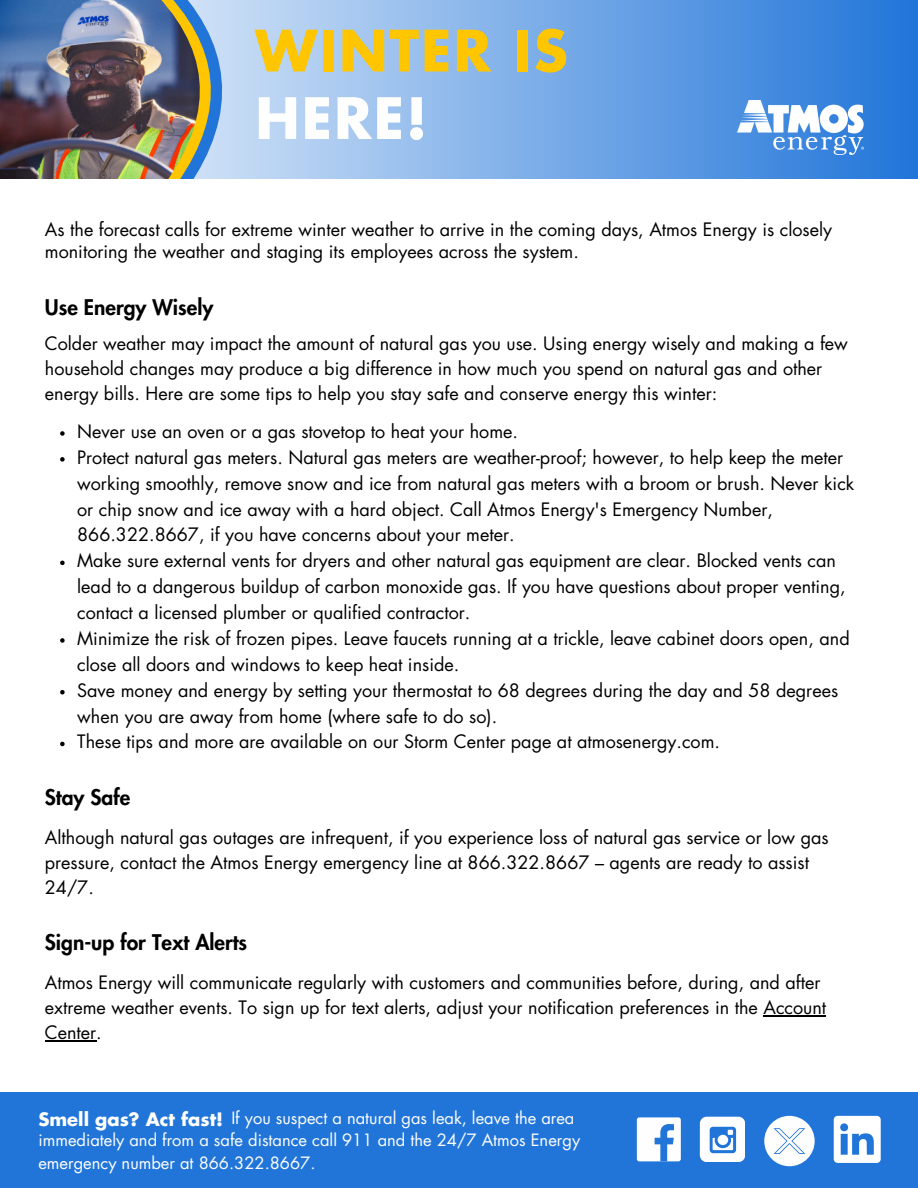
<style>
.page{position:relative;width:918px;height:1188px;background:#fff}
.page>*{position:absolute;margin:0;border:0;box-sizing:border-box;transform-origin:0 0}
.t1{font:700 55.5px/67.5px "Futura Std";letter-spacing:.035em;color:#ffc600}
.t2{font:800 21px "Futura Std";color:#000}
.t3{font:18px/25.8px "Futura Std";color:#000}
.t4{font:700 18px "Futura Std";color:#fefefe}
.t5{font:16.5px/22.5px "Futura Std";color:#fefefe}
.s1{color:#fefefe}
</style>
<div class="page">
<div style="left:0;top:1092px;width:918px;height:96px;background:#2175d9"></div>
<div style="left:637px;top:1117px;width:44px;height:44px;background:#fefefe;border-radius:2px"></div>
<svg style="left:655px;top:1124px;width:19px;height:37px"></svg>
<div style="left:700px;top:1117px;width:45px;height:45px;background:#fefefe;border-radius:7px"></div>
<svg style="left:710px;top:1127px;width:26px;height:26px"></svg>
<svg style="left:834px;top:1116px;width:47px;height:47px"></svg>
<svg style="left:242px;top:0;width:676px;height:179px;background:#75a9e7"></svg>
<img style="left:0;top:0;width:133px;height:179px">
<img style="left:133px;top:0;width:109px;height:179px">
<img style="left:738px;top:101px;width:126px;height:54px">
<svg style="left:60px;top:431px;width:5px;height:5px"></svg>
<svg style="left:60px;top:457px;width:5px;height:5px"></svg>
<svg style="left:60px;top:561px;width:5px;height:4px"></svg>
<svg style="left:60px;top:638px;width:5px;height:5px"></svg>
<svg style="left:60px;top:690px;width:5px;height:4px"></svg>
<svg style="left:60px;top:742px;width:5px;height:4px"></svg>
<svg style="left:764px;top:1116px;width:51px;height:50px"></svg>
<hr style="left:763px;top:1015px;width:63px;height:1px;background:#000">
<hr style="left:45px;top:1040px;width:51px;height:1px;background:#000">
<p class="t1" style="left:255px;top:20px;width:314px">WINTER IS<br><span class="s1">HERE!</span></p>
<p class="t3" style="left:45px;top:220px;width:789px;line-height:21.3px">As the forecast calls for extreme winter weather to arrive in the coming days, Atmos Energy is closely monitoring the weather and staging its employees across the system.</p>
<p class="t2" style="left:45px;top:298px;width:170px">Use Energy Wisely</p>
<p class="t3" style="left:45px;top:332px;width:805px;line-height:24.8px">Colder weather may impact the amount of natural gas you use. Using energy wisely and making a few household changes may produce a big difference in how much you spend on natural gas and other energy bills. Here are some tips to help you stay safe and conserve energy this winter:</p>
<p class="t3" style="left:77px;top:419px;width:442px">Never use an oven or a gas stovetop to heat your home.</p>
<p class="t3" style="left:77px;top:445px;width:779px">Protect natural gas meters. Natural gas meters are weather-proof; however, to help keep the meter working smoothly, remove snow and ice from natural gas meters with a broom or brush. Never kick or chip snow and ice away with a hard object. Call Atmos Energy's Emergency Number, 866.322.8667, if you have concerns about your meter.</p>
<p class="t3" style="left:77px;top:549px;width:770px">Make sure external vents for dryers and other natural gas equipment are clear. Blocked vents can lead to a dangerous buildup of carbon monoxide gas. If you have questions about proper venting, contact a licensed plumber or qualified contractor.</p>
<p class="t3" style="left:77px;top:626px;width:774px">Minimize the risk of frozen pipes. Leave faucets running at a trickle, leave cabinet doors open, and close all doors and windows to keep heat inside.</p>
<p class="t3" style="left:77px;top:678px;width:762px">Save money and energy by setting your thermostat to 68 degrees during the day and 58 degrees when you are away from home (where safe to do so).</p>
<h2 class="t3" style="left:77px;top:730px;width:644px">These tips and more are available on our Storm Center page at atmosenergy.com.</h2>
<p class="t2" style="left:45px;top:788px;width:87px">Stay Safe</p>
<h3 class="t3" style="left:45px;top:826px;width:785px;line-height:24.8px">Although natural gas outages are infrequent, if you experience loss of natural gas service or low gas pressure, contact the Atmos Energy emergency line at 866.322.8667 – agents are ready to assist<br>24/7.</h3>
<h2 class="t2" style="left:45px;top:933px;width:204px">Sign-up for Text Alerts</h2>
<p class="t3" style="left:45px;top:971px;width:783px;line-height:24.8px">Atmos Energy will communicate regularly with customers and communities before, during, and after extreme weather events. To sign up for text alerts, adjust your notification preferences in the Account<br>Center.</p>
<p class="t5" style="left:38px;top:1107px;width:543px;text-indent:193px">If you suspect a natural gas leak, leave the area immediately and from a safe distance call 911 and the 24/7 Atmos Energy emergency number at 866.322.8667.</p>
<h1 class="t4" style="left:38px;top:1111px;width:186px">Smell gas? Act fast!</h1>
</div>
